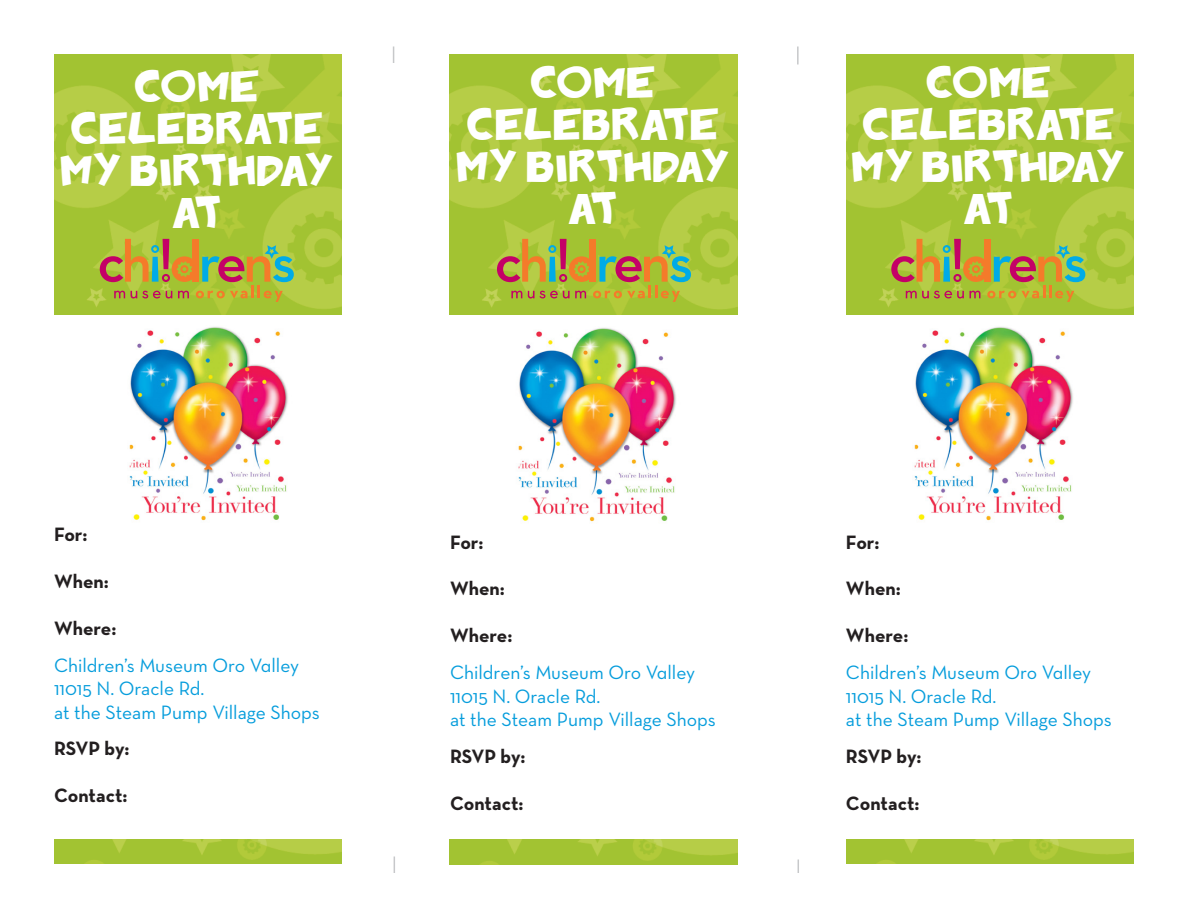
<style>
.page{position:relative;width:1188px;height:918px;background:#fff}
.page>*{position:absolute;margin:0;border:0;box-sizing:border-box;transform-origin:0 0}
.t1{font:30px/42px "Badonk a donk";letter-spacing:-.01em;color:#fff;text-align:center}
.t2{font:19.65px/23.4px "Neutraface Text";color:#069ddc}
.t3{font:700 19.65px "Neutraface Text";color:#231f20}
.t4{font:19.65px "Neutraface Text Book Alt";color:#069ddc}
</style>
<div class="page">
<img style="left:846px;top:54px;width:288px;height:810px">
<img style="left:450px;top:55px;width:288px;height:810px">
<img style="left:54px;top:54px;width:288px;height:810px">
<div style="left:0;top:315px;width:394px;height:523px;background:#fff"></div>
<img style="left:129px;top:327px;width:159px;height:194px">
<svg style="left:100px;top:239px;width:194px;height:63px;background:#aba845"></svg>
<div style="left:397px;top:316px;width:394px;height:523px;background:#fff"></div>
<svg style="left:497px;top:239px;width:194px;height:63px;background:#aba845"></svg>
<div style="left:792px;top:315px;width:393px;height:524px;background:#fff"></div>
<svg style="left:891px;top:239px;width:194px;height:63px;background:#aba844"></svg>
<svg style="left:393px;top:46px;width:1px;height:17px"></svg>
<svg style="left:394px;top:856px;width:1px;height:17px"></svg>
<svg style="left:797px;top:46px;width:2px;height:18px"></svg>
<svg style="left:798px;top:859px;width:1px;height:14px"></svg>
<img style="left:518px;top:328px;width:158px;height:194px">
<img style="left:914px;top:327px;width:159px;height:194px">
<p class="t1" style="left:135px;top:67px;width:127px">COME</p>
<p class="t1" style="left:61px;top:109px;width:276px">CELEBRATE<br>MY BIRTHDAY<br>AT</p>
<p class="t1" style="left:531px;top:64px;width:127px">COME</p>
<p class="t1" style="left:457px;top:106px;width:276px">CELEBRATE<br>MY BIRTHDAY<br>AT</p>
<p class="t1" style="left:927px;top:64px;width:127px">COME</p>
<p class="t1" style="left:852px;top:106px;width:276px">CELEBRATE<br>MY BIRTHDAY<br>AT</p>
<p class="t3" style="left:54px;top:522px;width:35px">For:</p>
<p class="t3" style="left:54px;top:569px;width:56px">When:</p>
<p class="t3" style="left:54px;top:616px;width:64px">Where:</p>
<p class="t4" style="left:54px;top:653px;width:247px">Children’s Museum Oro Valley</p>
<p class="t2" style="left:54px;top:677px;width:267px">11015 N. Oracle Rd.<br>at the Steam Pump Village Shops</p>
<p class="t3" style="left:54px;top:736px;width:77px">RSVP by:</p>
<p class="t3" style="left:54px;top:783px;width:75px">Contact:</p>
<p class="t3" style="left:450px;top:529px;width:35px">For:</p>
<p class="t3" style="left:450px;top:576px;width:56px">When:</p>
<p class="t3" style="left:450px;top:623px;width:64px">Where:</p>
<p class="t4" style="left:450px;top:660px;width:247px">Children’s Museum Oro Valley</p>
<p class="t2" style="left:450px;top:684px;width:267px">11015 N. Oracle Rd.<br>at the Steam Pump Village Shops</p>
<p class="t3" style="left:450px;top:744px;width:77px">RSVP by:</p>
<p class="t3" style="left:450px;top:790px;width:75px">Contact:</p>
<p class="t3" style="left:846px;top:529px;width:35px">For:</p>
<p class="t3" style="left:846px;top:576px;width:56px">When:</p>
<p class="t3" style="left:846px;top:623px;width:64px">Where:</p>
<p class="t4" style="left:846px;top:660px;width:247px">Children’s Museum Oro Valley</p>
<p class="t2" style="left:846px;top:684px;width:267px">11015 N. Oracle Rd.<br>at the Steam Pump Village Shops</p>
<p class="t3" style="left:846px;top:744px;width:77px">RSVP by:</p>
<p class="t3" style="left:846px;top:790px;width:75px">Contact:</p>
</div>
